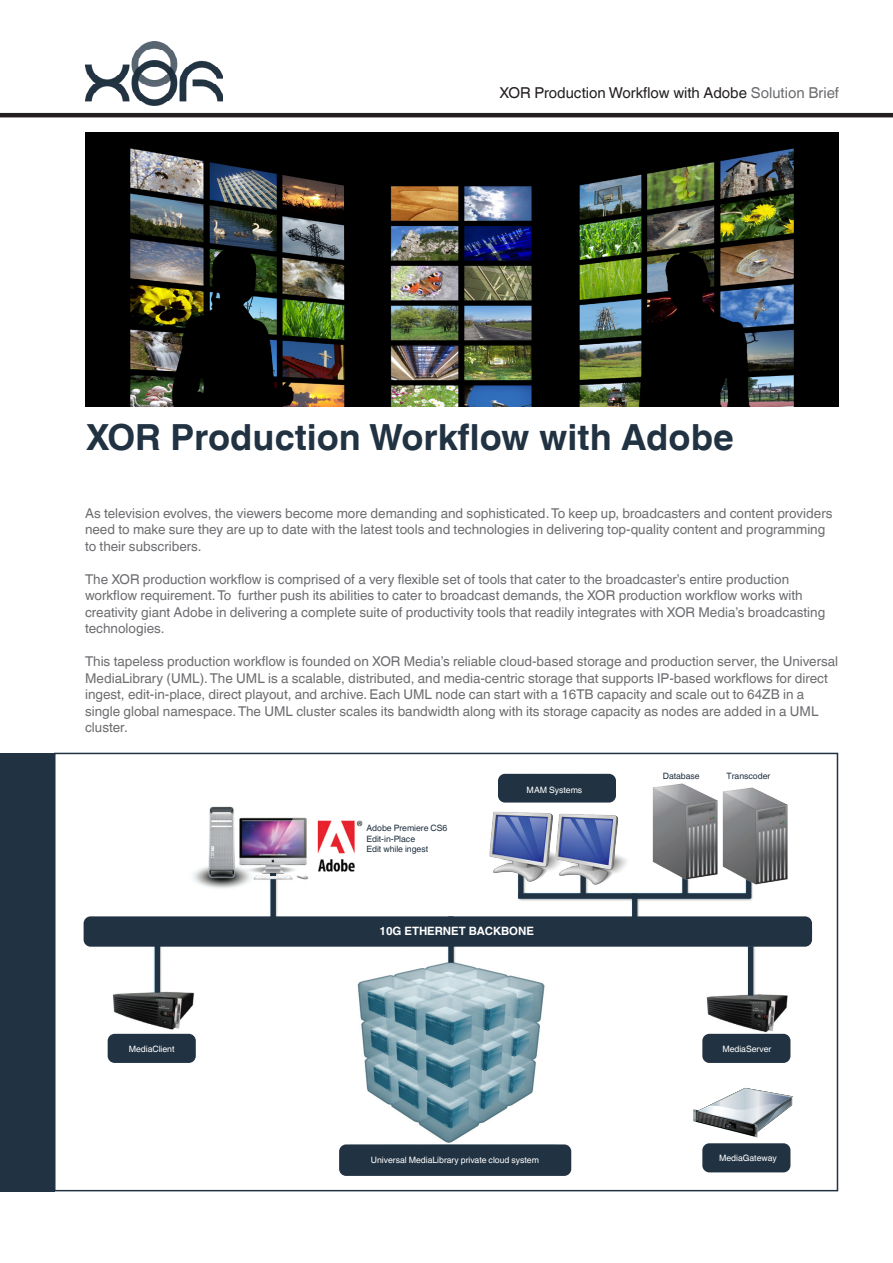
<style>
.page{position:relative;width:893px;height:1263px;background:#fff}
.page>*{position:absolute;margin:0;border:0;box-sizing:border-box;transform-origin:0 0}
.t1{font:700 36px "Helvetica World";color:#213242}
.t2{font:15px "Helvetica World";color:#231f20}
.t3{font:13.5px/16.5px "Helvetica World";color:#6c6d70}
.t4{font:700 11.4px "Helvetica World";letter-spacing:-.005em;color:#fff}
.t5{font:8.7px "Helvetica World";letter-spacing:-.005em;color:#fff}
.t6{font:8.7px/10.5px "Helvetica World";letter-spacing:-.005em;color:#213242}
.s1{color:#6c6d70}
</style>
<div class="page">
<img style="left:85px;top:133px;width:753px;height:273px">
<hr style="left:0;top:113px;width:893px;height:4px;background:#231f20">
<img style="left:85px;top:42px;width:138px;height:64px">
<img style="left:83px;top:773px;width:730px;height:403px">
<div style="left:84px;top:916px;width:728px;height:31px;background:#213242;border-radius:7px"></div>
<svg style="left:271px;top:873px;width:5px;height:3px"></svg>
<div style="left:155px;top:940px;width:5px;height:53px;background:#213242"></div>
<div style="left:448px;top:916px;width:6px;height:47px;background:#213242"></div>
<div style="left:271px;top:879px;width:5px;height:53px;background:#213242"></div>
<div style="left:748px;top:947px;width:5px;height:49px;background:#213242"></div>
<div style="left:632px;top:894px;width:5px;height:49px;background:#213242"></div>
<div style="left:518px;top:893px;width:233px;height:6px;background:#213242"></div>
<div style="left:702px;top:1034px;width:88px;height:29px;background:#213242;border-radius:7px"></div>
<div style="left:339px;top:1144px;width:232px;height:32px;background:#213242;border-radius:7px"></div>
<div style="left:108px;top:1034px;width:88px;height:29px;background:#213242;border-radius:7px"></div>
<div style="left:702px;top:1143px;width:88px;height:29px;background:#213242;border-radius:7px"></div>
<div style="left:685px;top:1078px;width:112px;height:61px;background:#fff"></div>
<div style="left:481px;top:798px;width:314px;height:76px;background:#fff"></div>
<svg style="left:694px;top:1088px;width:98px;height:49px"></svg>
<div style="left:518px;top:860px;width:5px;height:38px;background:#213242"></div>
<div style="left:580px;top:857px;width:6px;height:39px;background:#213242"></div>
<div style="left:682px;top:877px;width:6px;height:21px;background:#213242"></div>
<div style="left:746px;top:877px;width:5px;height:21px;background:#213242"></div>
<div style="left:498px;top:774px;width:118px;height:28px;background:#213242;border-radius:7px"></div>
<div style="left:653px;top:771px;width:127px;height:34px;background:#fff"></div>
<img style="left:646px;top:779px;width:69px;height:105px">
<img style="left:715px;top:784px;width:75px;height:104px">
<img style="left:490px;top:811px;width:65px;height:73px">
<img style="left:555px;top:813px;width:75px;height:73px">
<div style="left:364px;top:823px;width:69px;height:32px;background:#fff"></div>
<div style="left:0;top:753px;width:54px;height:438px;background:#213242"></div>
<div style="left:54px;top:753px;width:784px;height:438px;border:2px solid #213242"></div>
<p class="t2" style="left:499px;top:84px;width:341px">XOR Production Workflow with Adobe <span class="s1">Solution Brief</span></p>
<p class="t1" style="left:86px;top:416px;width:649px">XOR Production Workflow with Adobe</p>
<p class="t3" style="left:85px;top:505px;width:749px">As television evolves, the viewers become more demanding and sophisticated. To keep up, broadcasters and content providers need to make sure they are up to date with the latest tools and technologies in delivering top-quality content and programming to their subscribers.</p>
<p class="t3" style="left:85px;top:571px;width:742px">The XOR production workflow is comprised of a very flexible set of tools that cater to the broadcaster’s entire production workflow requirement. To further push its abilities to cater to broadcast demands, the XOR production workflow works with creativity giant Adobe in delivering a complete suite of productivity tools that readily integrates with XOR Media’s broadcasting technologies.</p>
<p class="t3" style="left:85px;top:653px;width:755px">This tapeless production workflow is founded on XOR Media’s reliable cloud-based storage and production server, the Universal MediaLibrary (UML). The UML is a scalable, distributed, and media-centric storage that supports IP-based workflows for direct ingest, edit-in-place, direct playout, and archive. Each UML node can start with a 16TB capacity and scale out to 64ZB in a single global namespace. The UML cluster scales its bandwidth along with its storage capacity as nodes are added in a UML cluster.</p>
<p class="t6" style="left:366px;top:823px;width:82px">Adobe Premiere CS6<br>Edit-in-Place<br>Edit while ingest</p>
<p class="t5" style="left:527px;top:785px;width:57px">MAM Systems</p>
<p class="t4" style="left:379px;top:924px;width:156px">10G ETHERNET BACKBONE</p>
<p class="t6" style="left:663px;top:771px;width:38px">Database</p>
<p class="t6" style="left:727px;top:771px;width:45px">Transcoder</p>
<p class="t5" style="left:129px;top:1044px;width:47px">MediaClient</p>
<p class="t5" style="left:722px;top:1044px;width:51px">MediaServer</p>
<p class="t5" style="left:371px;top:1155px;width:169px">Universal MediaLibrary private cloud system</p>
<p class="t5" style="left:719px;top:1153px;width:59px">MediaGateway</p>
</div>
